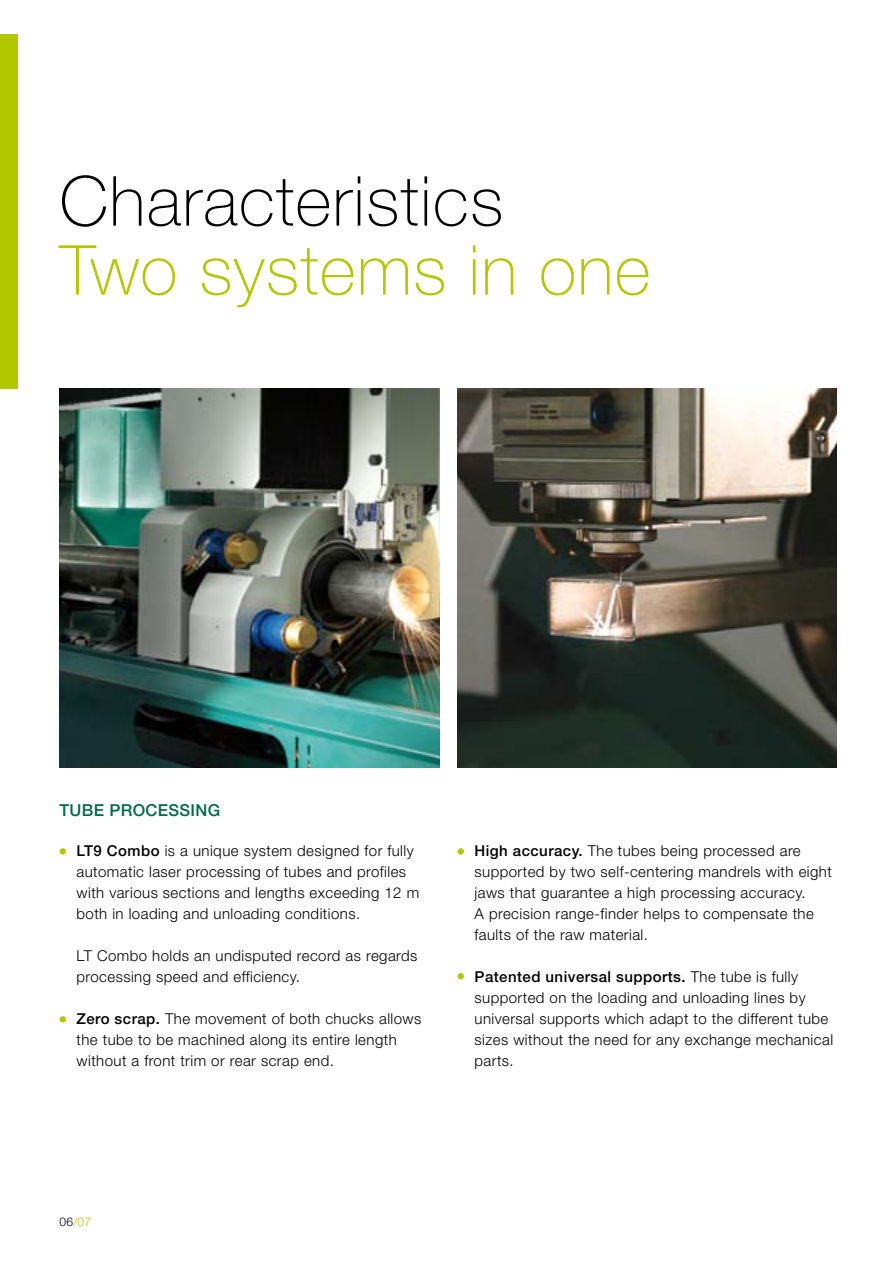
<style>
.page{position:relative;width:893px;height:1263px;background:#fff}
.page>*{position:absolute;margin:0;border:0;box-sizing:border-box;transform-origin:0 0}
.t1{font:100 69px "Helvetica Neue";letter-spacing:.02em;color:#000}
.t2{font:100 69px "Helvetica Neue";letter-spacing:.02em;color:#b1c700}
.t3{font:500 16.5px "Helvetica Neue";letter-spacing:.02em;color:#006b47}
.t4{font:300 15px/21px "Helvetica Neue";letter-spacing:.03em;color:#000}
.t5{font:300 12px "Helvetica Neue";color:#b1c700}
.s1{font-weight:500}
.s2{color:#000}
</style>
<div class="page">
<div style="left:0;top:34px;width:17px;height:354px;background:#b1c700"></div>
<img style="left:60px;top:388px;width:379px;height:379px">
<img style="left:457px;top:388px;width:380px;height:379px">
<div style="left:60px;top:848px;width:6px;height:7px;background:#b1c700;border-radius:50%"></div>
<div style="left:458px;top:848px;width:6px;height:7px;background:#b1c700;border-radius:50%"></div>
<svg style="left:458px;top:973px;width:6px;height:6px"></svg>
<svg style="left:60px;top:1016px;width:6px;height:6px"></svg>
<h1 class="t1" style="left:60px;top:162px;width:445px">Characteristics</h1>
<h1 class="t2" style="left:60px;top:231px;width:592px">Two systems in one</h1>
<p class="t3" style="left:60px;top:800px;width:162px">TUBE PROCESSING</p>
<p class="t4" style="left:77px;top:839px;width:344px"><span class="s1">LT9 Combo</span> is a unique system designed for fully automatic laser processing of tubes and profiles with various sections and lengths exceeding 12 m both in loading and unloading conditions.</p>
<p class="t4" style="left:77px;top:944px;width:342px">LT Combo holds an undisputed record as regards processing speed and efficiency.</p>
<p class="t4" style="left:77px;top:1007px;width:346px"><span class="s1">Zero scrap.</span> The movement of both chucks allows the tube to be machined along its entire length without a front trim or rear scrap end.</p>
<p class="t4" style="left:475px;top:839px;width:359px"><span class="s1">High accuracy.</span> The tubes being processed are supported by two self-centering mandrels with eight jaws that guarantee a high processing accuracy.<br>A precision range-finder helps to compensate the faults of the raw material.</p>
<p class="t4" style="left:475px;top:965px;width:360px"><span class="s1">Patented universal supports.</span> The tube is fully supported on the loading and unloading lines by universal supports which adapt to the different tube sizes without the need for any exchange mechanical parts.</p>
<p class="t5" style="left:60px;top:1214px;width:33px"><span class="s2">06</span>/07</p>
</div>
